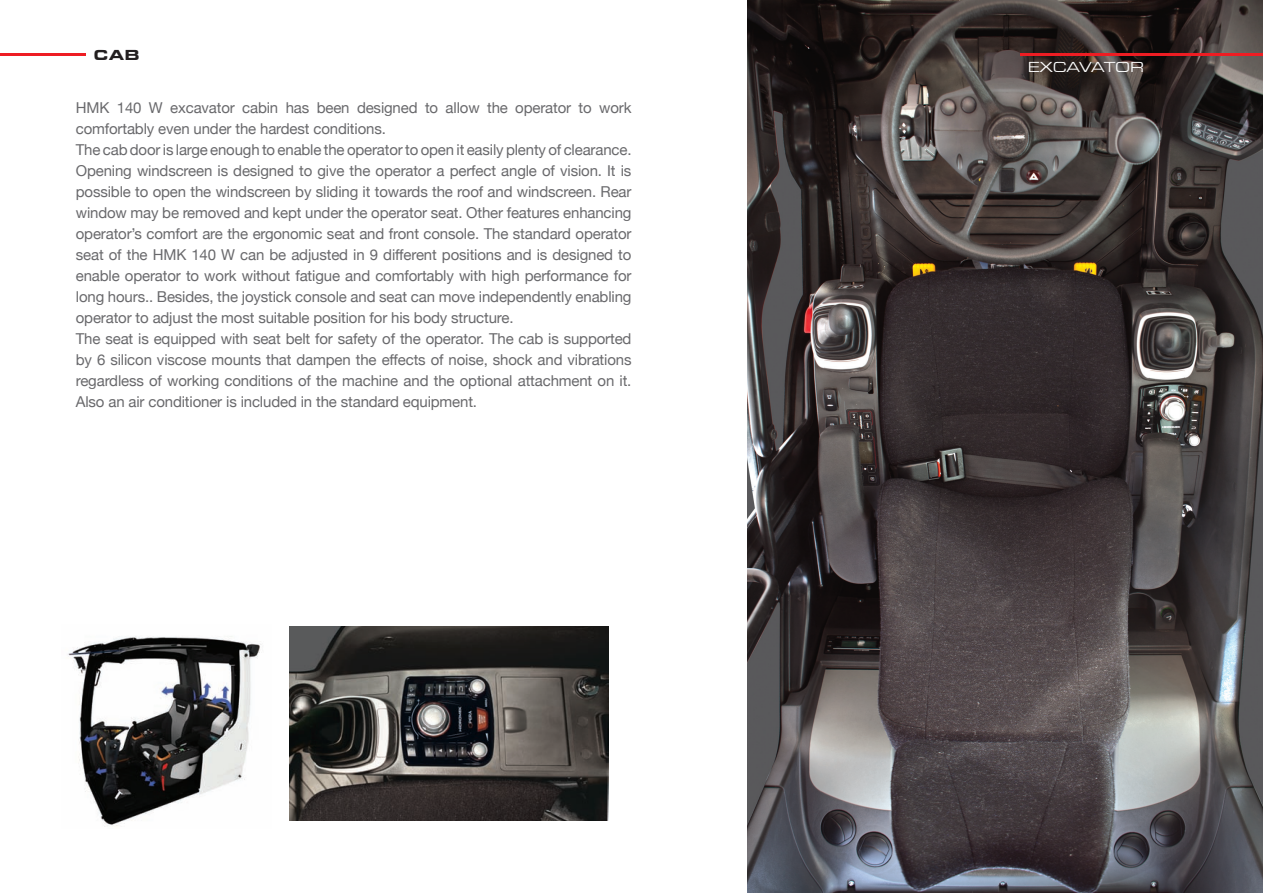
<style>
.page{position:relative;width:1263px;height:893px;background:#fff}
.page>*{position:absolute;margin:0;border:0;box-sizing:border-box;transform-origin:0 0}
.t1{font:15px/21px "Helvetica Neue";letter-spacing:-.01em;color:#69696c}
.t2{font:15px "Euro Stile Extended";letter-spacing:-.01em;color:#fff}
.t3{font:900 15px "Euro Stile Extended";color:#231f20}
</style>
<div class="page">
<img style="left:747px;top:0;width:516px;height:893px">
<img style="left:68px;top:636px;width:194px;height:191px">
<img style="left:290px;top:627px;width:318px;height:193px">
<hr style="left:0;top:53px;width:85px;height:2px;background:#ee1d23">
<hr style="left:1020px;top:53px;width:243px;height:2px;background:#ee1d23">
<p class="t3" style="left:94px;top:47px;width:48px">CAB</p>
<p class="t1" style="left:76px;top:97px;width:557px">HMK 140 W excavator cabin has been designed to allow the operator to work comfortably even under the hardest conditions.<br>The cab door is large enough to enable the operator to open it easily plenty of clearance.<br>Opening windscreen is designed to give the operator a perfect angle of vision. It is possible to open the windscreen by sliding it towards the roof and windscreen. Rear window may be removed and kept under the operator seat. Other features enhancing operator’s comfort are the ergonomic seat and front console. The standard operator seat of the HMK 140 W can be adjusted in 9 different positions and is designed to enable operator to work without fatigue and comfortably with high performance for long hours.. Besides, the joystick console and seat can move independently enabling operator to adjust the most suitable position for his body structure.<br>The seat is equipped with seat belt for safety of the operator. The cab is supported by 6 silicon viscose mounts that dampen the effects of noise, shock and vibrations regardless of working conditions of the machine and the optional attachment on it.<br>Also an air conditioner is included in the standard equipment.</p>
<p class="t2" style="left:1028px;top:59px;width:118px">EXCAVATOR</p>
</div>
